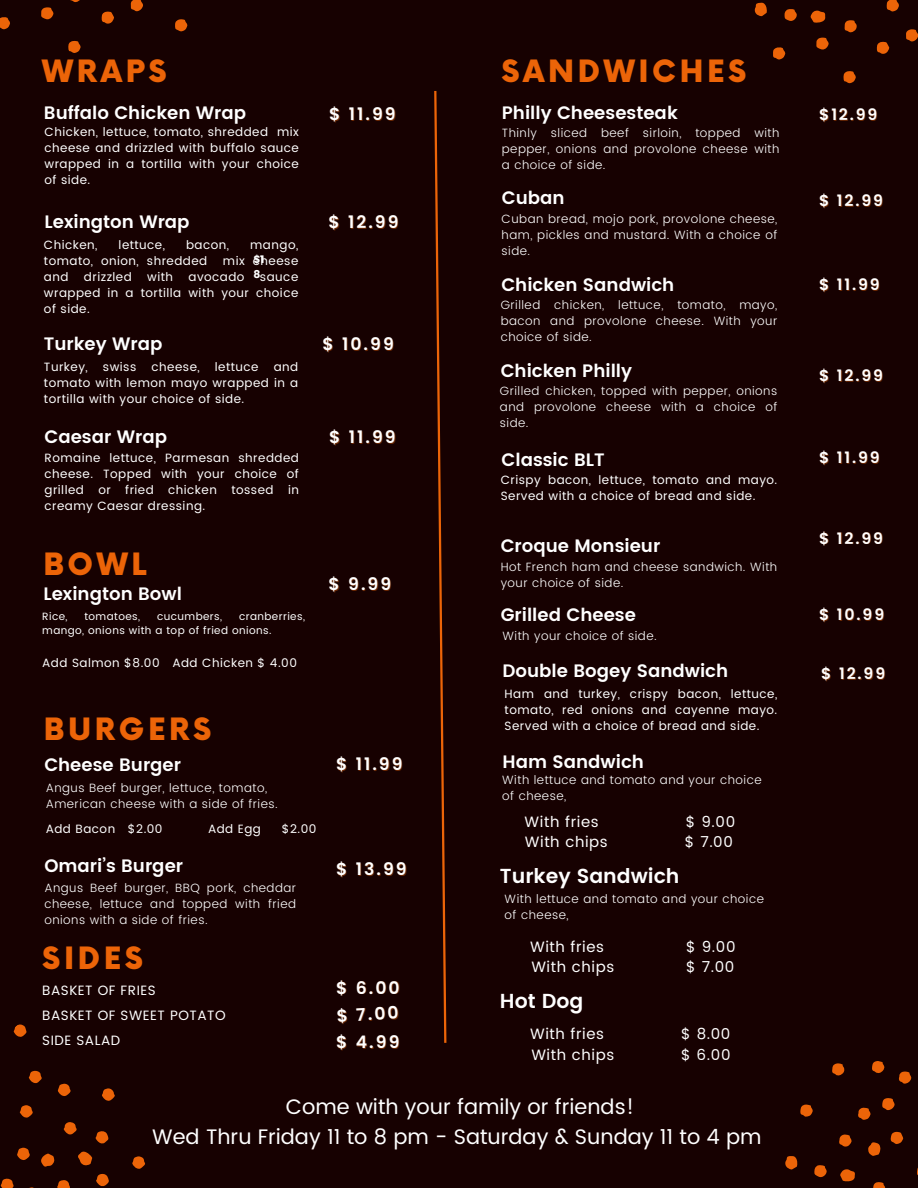
<style>
.page{position:relative;width:918px;height:1188px;background:#170101}
.page>*{position:absolute;margin:0;border:0;box-sizing:border-box;transform-origin:0 0}
.t1{font:900 30px "Now";letter-spacing:.12em;color:#ec6408}
.t2{font:21px/29.2px "Poppins";color:#fff;text-align:center}
.t3{font:600 20.25px "Poppins";color:#fff}
.t4{font:600 18px "Poppins";color:#fff}
.t5{font:600 17.25px "Poppins";letter-spacing:.12em;color:#fff}
.t6{font:600 15.75px "Poppins";letter-spacing:.12em;color:#fff}
.t7{font:15px "Poppins";letter-spacing:.04em;color:#fff}
.t8{font:13.5px "Poppins";letter-spacing:.04em;color:#fff}
.t9{font:12px/16px "Poppins";letter-spacing:.04em;color:#fff;text-align:justify}
.t10{font:300 12px/16px "Poppins";letter-spacing:.04em;color:#fff;text-align:justify}
.t11{font:10.65px/14.2px "Poppins";color:#fff}
.t12{font:10.5px/14px "Poppins";letter-spacing:.04em;color:#fff}
</style>
<div class="page">
<svg style="left:754px;top:3px;width:13px;height:13px"></svg>
<svg style="left:811px;top:10px;width:15px;height:13px"></svg>
<svg style="left:877px;top:42px;width:12px;height:12px"></svg>
<svg style="left:845px;top:20px;width:12px;height:12px"></svg>
<svg style="left:887px;top:0;width:12px;height:12px"></svg>
<svg style="left:816px;top:38px;width:13px;height:12px"></svg>
<svg style="left:906px;top:29px;width:12px;height:13px"></svg>
<svg style="left:773px;top:47px;width:12px;height:13px"></svg>
<svg style="left:843px;top:71px;width:13px;height:12px"></svg>
<svg style="left:784px;top:9px;width:13px;height:12px"></svg>
<svg style="left:785px;top:1156px;width:13px;height:14px"></svg>
<svg style="left:840px;top:1169px;width:15px;height:13px"></svg>
<svg style="left:868px;top:1142px;width:13px;height:14px"></svg>
<svg style="left:800px;top:1104px;width:13px;height:13px"></svg>
<svg style="left:858px;top:1107px;width:13px;height:13px"></svg>
<svg style="left:882px;top:1098px;width:13px;height:13px"></svg>
<svg style="left:873px;top:1182px;width:13px;height:6px"></svg>
<svg style="left:898px;top:1071px;width:14px;height:13px"></svg>
<svg style="left:872px;top:1061px;width:13px;height:12px"></svg>
<svg style="left:890px;top:1131px;width:14px;height:13px"></svg>
<svg style="left:814px;top:1165px;width:13px;height:13px"></svg>
<svg style="left:839px;top:1134px;width:13px;height:13px"></svg>
<svg style="left:832px;top:1063px;width:13px;height:13px"></svg>
<svg style="left:132px;top:1156px;width:13px;height:13px"></svg>
<svg style="left:13px;top:1024px;width:14px;height:13px"></svg>
<svg style="left:0;top:1070px;width:115px;height:118px"></svg>
<svg style="left:434px;top:91px;width:13px;height:952px"></svg>
<svg style="left:102px;top:12px;width:12px;height:12px"></svg>
<svg style="left:70px;top:0;width:10px;height:2px"></svg>
<svg style="left:41px;top:7px;width:13px;height:12px"></svg>
<svg style="left:131px;top:0;width:12px;height:11px"></svg>
<svg style="left:0;top:17px;width:10px;height:12px"></svg>
<svg style="left:175px;top:19px;width:12px;height:12px"></svg>
<svg style="left:68px;top:41px;width:13px;height:12px"></svg>
<p class="t1" style="left:42px;top:55px;width:126px">WRAPS</p>
<h6 class="t4" style="left:44px;top:102px;width:204px">Buffalo Chicken Wrap</h6>
<h5 class="t9" style="left:45px;top:124px;width:256px">Chicken, lettuce, tomato, shredded mix cheese and drizzled with buffalo sauce wrapped in a tortilla with your choice of side.</h5>
<p class="t4" style="left:45px;top:211px;width:147px">Lexington Wrap</p>
<p class="t9" style="left:44px;top:237px;width:55px">Chicken,</p>
<p class="t9" style="left:119px;top:237px;width:48px">lettuce,</p>
<p class="t9" style="left:186px;top:237px;width:45px">bacon,</p>
<p class="t9" style="left:250px;top:237px;width:50px">mango,</p>
<p class="t9" style="left:44px;top:253px;width:165px">tomato, onion, shredded</p>
<p class="t9" style="left:223px;top:253px;width:77px">mix cheese</p>
<p class="t9" style="left:44px;top:269px;width:26px">and</p>
<p class="t9" style="left:84px;top:269px;width:49px">drizzled</p>
<p class="t9" style="left:147px;top:269px;width:27px">with</p>
<p class="t9" style="left:189px;top:269px;width:58px">avocado</p>
<h5 class="t11" style="left:253px;top:252px;width:13px">$1<br>8</h5>
<p class="t9" style="left:44px;top:269px;width:256px;text-indent:216px">sauce wrapped in a tortilla with your choice of side.</p>
<h6 class="t4" style="left:44px;top:333px;width:120px">Turkey Wrap</h6>
<h5 class="t9" style="left:44px;top:359px;width:45px">Turkey,</h5>
<h5 class="t9" style="left:103px;top:359px;width:35px">swiss</h5>
<h5 class="t9" style="left:152px;top:359px;width:50px">cheese,</h5>
<h5 class="t9" style="left:215px;top:359px;width:45px">lettuce</h5>
<h5 class="t9" style="left:44px;top:359px;width:256px;text-indent:230px">and tomato with lemon mayo wrapped in a tortilla with your choice of side.</h5>
<h5 class="t5" style="left:329px;top:102px;width:68px">$ 11.99</h5>
<p class="t5" style="left:329px;top:210px;width:72px">$ 12.99</p>
<h6 class="t5" style="left:323px;top:332px;width:73px">$ 10.99</h6>
<h5 class="t4" style="left:45px;top:426px;width:124px">Caesar Wrap</h5>
<p class="t5" style="left:329px;top:425px;width:68px">$ 11.99</p>
<p class="t9" style="left:45px;top:449px;width:256px">Romaine lettuce, Parmesan shredded cheese. Topped with your choice of grilled or fried chicken tossed in creamy Caesar dressing.</p>
<p class="t1" style="left:43px;top:548px;width:104px">BOWL</p>
<h5 class="t4" style="left:43px;top:583px;width:140px">Lexington Bowl</h5>
<h4 class="t12" style="left:42px;top:610px;width:27px">Rice,</h4>
<h4 class="t12" style="left:84px;top:610px;width:57px">tomatoes,</h4>
<h4 class="t12" style="left:157px;top:610px;width:67px">cucumbers,</h4>
<h4 class="t12" style="left:42px;top:610px;width:264px;text-indent:197px">cranberries, mango, onions with a top of fried onions.</h4>
<p class="t9" style="left:42px;top:655px;width:256px">Add Salmon $8.00 Add Chicken $ 4.00</p>
<h1 class="t1" style="left:44px;top:713px;width:169px">BURGERS</h1>
<h1 class="t5" style="left:329px;top:572px;width:64px">$ 9.99</h1>
<h1 class="t1" style="left:501px;top:55px;width:247px">SANDWICHES</h1>
<p class="t4" style="left:502px;top:102px;width:177px">Philly Cheesesteak</p>
<p class="t10" style="left:502px;top:125px;width:279px">Thinly sliced beef sirloin, topped with pepper, onions and provolone cheese with a choice of side.</p>
<p class="t4" style="left:502px;top:187px;width:64px">Cuban</p>
<h5 class="t10" style="left:502px;top:211px;width:277px">Cuban bread, mojo pork, provolone cheese, ham, pickles and mustard. With a choice of side.</h5>
<h5 class="t4" style="left:501px;top:274px;width:174px">Chicken Sandwich</h5>
<p class="t10" style="left:501px;top:296px;width:278px">Grilled chicken, lettuce, tomato, mayo, bacon and provolone cheese. With your choice of side.</p>
<h6 class="t4" style="left:501px;top:360px;width:133px">Chicken Philly</h6>
<h6 class="t10" style="left:500px;top:382px;width:279px">Grilled chicken, topped with pepper, onions and provolone cheese with a choice of side.</h6>
<h5 class="t4" style="left:502px;top:449px;width:104px">Classic BLT</h5>
<h4 class="t9" style="left:501px;top:472px;width:278px">Crispy bacon, lettuce, tomato and mayo.<br>Served with a choice of bread and side.</h4>
<h4 class="t4" style="left:501px;top:535px;width:161px">Croque Monsieur</h4>
<p class="t10" style="left:501px;top:559px;width:278px">Hot French ham and cheese sandwich. With your choice of side.</p>
<h5 class="t4" style="left:501px;top:604px;width:137px">Grilled Cheese</h5>
<p class="t10" style="left:503px;top:628px;width:156px">With your choice of side.</p>
<p class="t6" style="left:819px;top:103px;width:60px">$12.99</p>
<h5 class="t6" style="left:819px;top:189px;width:65px">$ 12.99</h5>
<p class="t6" style="left:819px;top:273px;width:62px">$ 11.99</p>
<h5 class="t6" style="left:819px;top:365px;width:65px">$ 12.99</h5>
<h6 class="t6" style="left:819px;top:446px;width:62px">$ 11.99</h6>
<p class="t6" style="left:819px;top:527px;width:65px">$ 12.99</p>
<h1 class="t6" style="left:819px;top:604px;width:67px">$ 10.99</h1>
<p class="t4" style="left:503px;top:660px;width:227px">Double Bogey Sandwich</p>
<p class="t6" style="left:821px;top:663px;width:65px">$ 12.99</p>
<p class="t9" style="left:505px;top:685px;width:274px">Ham and turkey, crispy bacon, lettuce, tomato, red onions and cayenne mayo.<br>Served with a choice of bread and side.</p>
<h6 class="t4" style="left:44px;top:754px;width:138px">Cheese Burger</h6>
<p class="t4" style="left:503px;top:751px;width:143px">Ham Sandwich</p>
<h5 class="t10" style="left:502px;top:772px;width:261px">With lettuce and tomato and your choice of cheese,</h5>
<p class="t5" style="left:336px;top:752px;width:68px">$ 11.99</p>
<p class="t10" style="left:46px;top:780px;width:234px">Angus Beef burger, lettuce, tomato,<br>American cheese with a side of fries.</p>
<h4 class="t9" style="left:46px;top:821px;width:118px">Add Bacon $2.00</h4>
<h4 class="t9" style="left:208px;top:821px;width:54px">Add Egg</h4>
<h4 class="t9" style="left:282px;top:821px;width:36px">$2.00</h4>
<h5 class="t4" style="left:44px;top:855px;width:140px">Omari’s Burger</h5>
<h6 class="t10" style="left:44px;top:880px;width:253px">Angus Beef burger, BBQ pork, cheddar cheese, lettuce and topped with fried onions with a side of fries.</h6>
<h1 class="t1" style="left:42px;top:942px;width:102px">SIDES</h1>
<h5 class="t8" style="left:42px;top:982px;width:115px">BASKET OF FRIES</h5>
<h4 class="t8" style="left:42px;top:1007px;width:185px">BASKET OF SWEET POTATO</h4>
<h4 class="t5" style="left:336px;top:857px;width:72px">$ 13.99</h4>
<h2 class="t5" style="left:336px;top:975px;width:65px">$ 6.00</h2>
<p class="t5" style="left:336px;top:1004px;width:64px;rotate:-3deg">$ 7.00</p>
<p class="t8" style="left:42px;top:1033px;width:80px">SIDE SALAD</p>
<p class="t5" style="left:336px;top:1030px;width:65px">$ 4.99</p>
<p class="t7" style="left:525px;top:813px;width:76px">With fries</p>
<p class="t7" style="left:686px;top:813px;width:51px">$ 9.00</p>
<p class="t7" style="left:525px;top:833px;width:84px">With chips</p>
<p class="t7" style="left:685px;top:833px;width:50px">$ 7.00</p>
<h4 class="t3" style="left:500px;top:864px;width:181px">Turkey Sandwich</h4>
<p class="t10" style="left:505px;top:891px;width:261px">With lettuce and tomato and your choice of cheese,</p>
<h2 class="t7" style="left:530px;top:938px;width:76px">With fries</h2>
<h2 class="t7" style="left:686px;top:938px;width:51px">$ 9.00</h2>
<h4 class="t7" style="left:531px;top:958px;width:84px">With chips</h4>
<h4 class="t7" style="left:686px;top:958px;width:50px">$ 7.00</h4>
<h4 class="t3" style="left:500px;top:989px;width:85px">Hot Dog</h4>
<h5 class="t7" style="left:530px;top:1025px;width:76px">With fries</h5>
<h5 class="t7" style="left:681px;top:1025px;width:51px">$ 8.00</h5>
<p class="t7" style="left:531px;top:1046px;width:84px">With chips</p>
<p class="t7" style="left:681px;top:1046px;width:51px">$ 6.00</p>
<p class="t2" style="left:152px;top:1092px;width:611px">Come with your family or friends!<br>Wed Thru Friday 11 to 8 pm - Saturday &amp; Sunday 11 to 4 pm</p>
</div>
